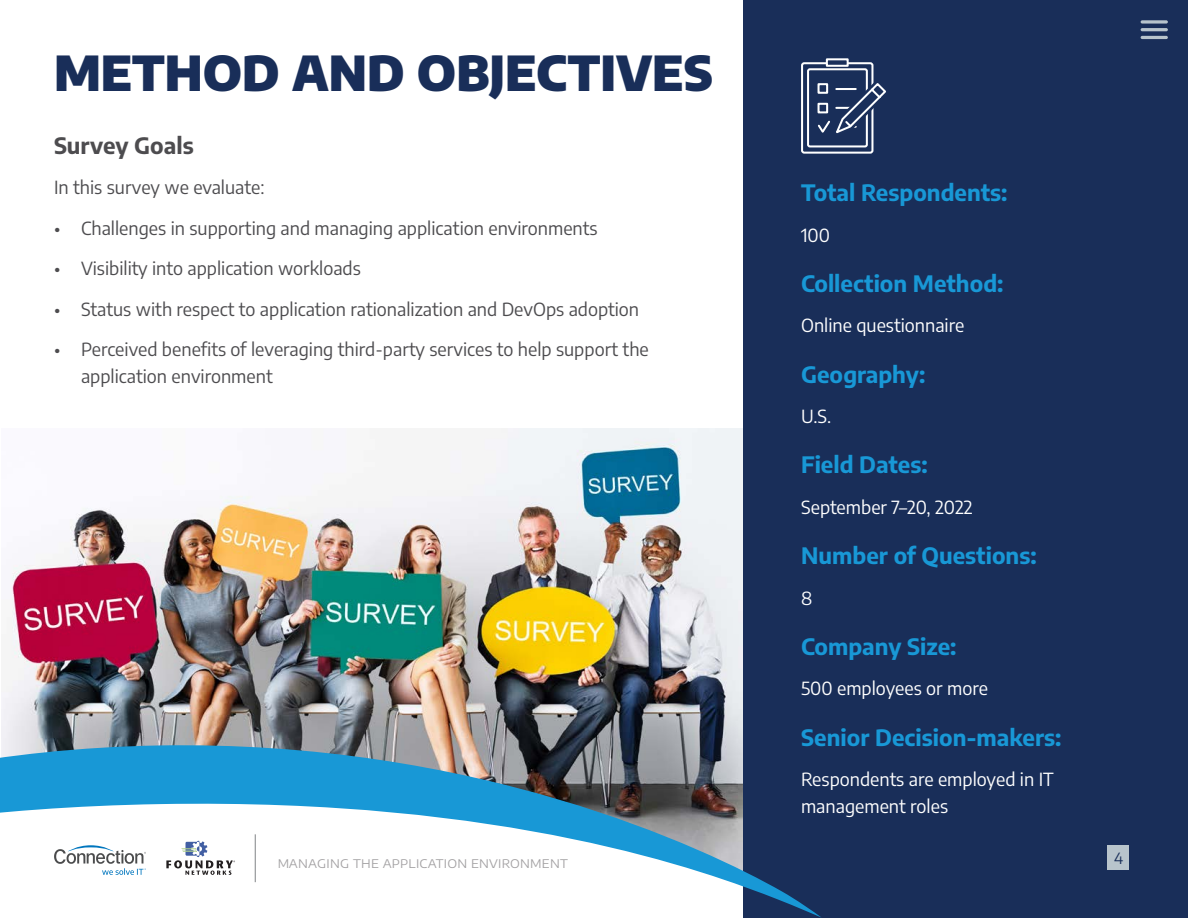
<style>
.page{position:relative;width:1188px;height:918px;background:#fff}
.page>*{position:absolute;margin:0;border:0;box-sizing:border-box;transform-origin:0 0}
.Section_Title{font:900 48px "Encode Sans";color:#192e59}
.Intro{font:700 22.5px "Encode Sans";color:#1898d6}
.Intro-2{font:700 22.5px "Encode Sans";color:#4d4c4f}
.Intro-3{font:18px/27px "Encode Sans";color:#4d4c4f}
.Intro-4{font:18px/27px "Encode Sans";color:#fff}
.t1{font:15.45px "Encode Sans";color:#192e59}
.t2{font:11.85px "Encode Sans Expanded";letter-spacing:.02em;color:#676467}
</style>
<div class="page">
<img style="left:1px;top:429px;width:743px;height:311px">
<div style="left:744px;top:0;width:444px;height:918px;background:#192e59"></div>
<svg style="left:0;top:740px;width:821px;height:178px"></svg>
<svg style="left:801px;top:58px;width:85px;height:96px"></svg>
<div style="left:1108px;top:846px;width:21px;height:24px;background:#b8c4cc"></div>
<svg style="left:54px;top:845px;width:92px;height:30px"></svg>
<hr style="left:255px;top:834px;width:1px;height:48px;background:#818386">
<svg style="left:166px;top:841px;width:69px;height:34px"></svg>
<svg style="left:1141px;top:20px;width:27px;height:4px"></svg>
<hr style="left:1141px;top:28px;width:27px;height:3px;background:#b8c4cc;border-radius:2px">
<hr style="left:1141px;top:36px;width:27px;height:3px;background:#b8c4cc;border-radius:2px">
<p class="Section_Title" style="left:54px;top:35px;width:660px">METHOD AND OBJECTIVES</p>
<p class="Intro-2" style="left:54px;top:129px;width:141px">Survey Goals</p>
<p class="Intro-3" style="left:54px;top:173px;width:212px">In this survey we evaluate:</p>
<p class="Intro-3" style="left:54px;top:214px;width:545px">• Challenges in supporting and managing application environments</p>
<p class="Intro-3" style="left:54px;top:254px;width:308px">• Visibility into application workloads</p>
<p class="Intro-3" style="left:54px;top:295px;width:587px">• Status with respect to application rationalization and DevOps adoption</p>
<p class="Intro-3" style="left:81px;top:335px;width:569px;text-indent:-27px">• Perceived benefits of leveraging third-party services to help support the application environment</p>
<p class="Intro" style="left:801px;top:176px;width:208px">Total Respondents:</p>
<p class="Intro-4" style="left:801px;top:221px;width:31px">100</p>
<p class="Intro" style="left:801px;top:267px;width:204px">Collection Method:</p>
<p class="Intro-4" style="left:801px;top:311px;width:165px">Online questionnaire</p>
<p class="Intro" style="left:801px;top:357px;width:126px">Geography:</p>
<p class="Intro-4" style="left:801px;top:402px;width:32px">U.S.</p>
<p class="Intro" style="left:801px;top:448px;width:128px">Field Dates:</p>
<p class="Intro-4" style="left:801px;top:493px;width:173px">September 7–20, 2022</p>
<p class="Intro" style="left:801px;top:539px;width:237px">Number of Questions:</p>
<p class="Intro-4" style="left:801px;top:584px;width:13px">8</p>
<p class="Intro" style="left:801px;top:630px;width:157px">Company Size:</p>
<p class="Intro-4" style="left:801px;top:674px;width:188px">500 employees or more</p>
<p class="Intro" style="left:801px;top:720px;width:262px">Senior Decision-makers:</p>
<p class="Intro-4" style="left:801px;top:765px;width:254px">Respondents are employed in IT management roles</p>
<p class="t2" style="left:277px;top:855px;width:292px">MANAGING THE APPLICATION ENVIRONMENT</p>
<p class="t1" style="left:1114px;top:848px;width:11px">4</p>
</div>
